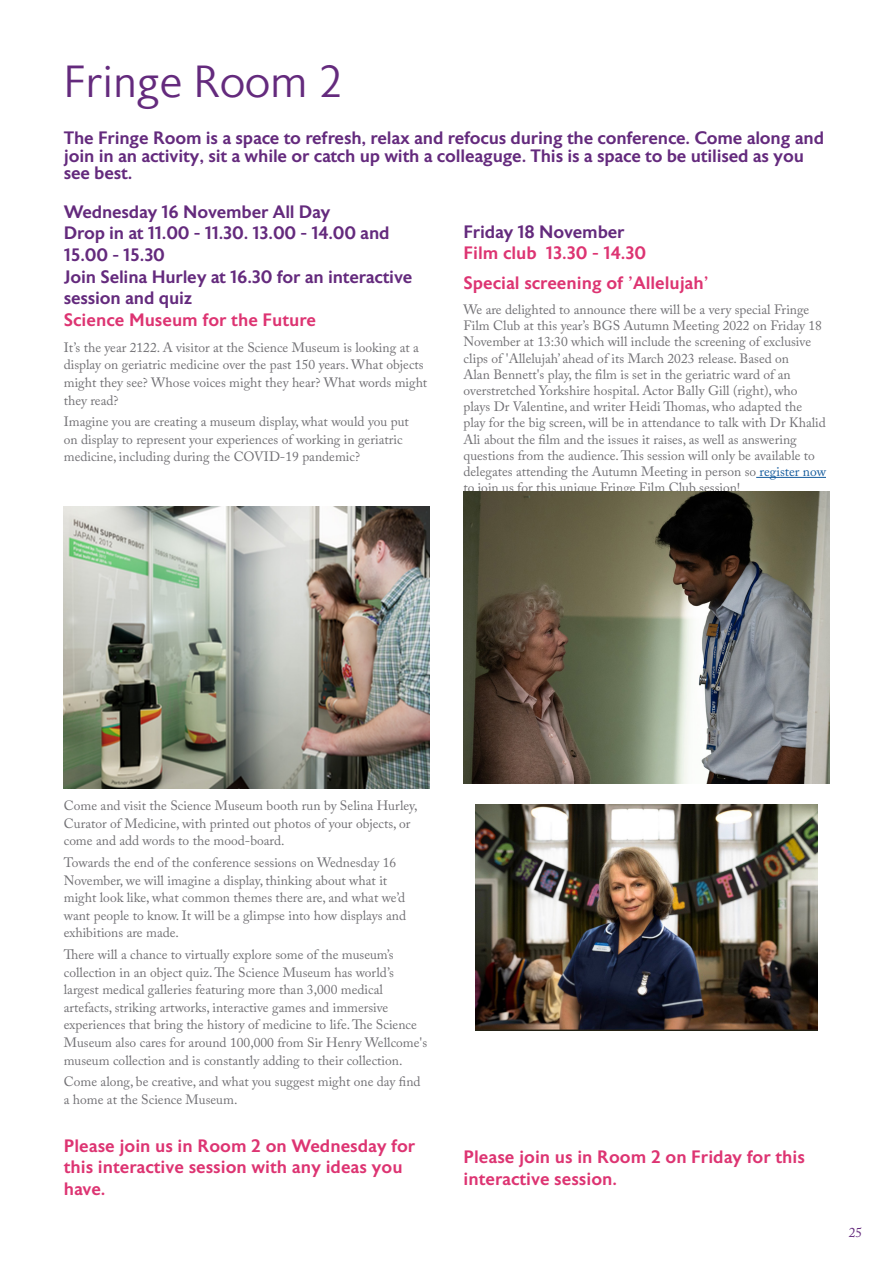
<style>
.page{position:relative;width:893px;height:1263px;background:#fff}
.page>*{position:absolute;margin:0;border:0;box-sizing:border-box;transform-origin:0 0}
.Main_Heading_30pt_pu{font:300 45px "Astoria Sans";letter-spacing:-.01em;color:#642a7d}
.Programme_headers__s{font:500 18px/21.6px "Astoria Sans";letter-spacing:-.01em;color:#642a7d}
.sub_heading_pink{font:500 18px/21.6px "Astoria Sans";color:#dd3472}
.Main_Heading_30pt_pu-2{font:13.5px/17.5px "Adobe Caslon Pro";color:#717074}
.t1{font:13.5px "Adobe Caslon Pro";color:#642a7d}
.s1{color:#175d9e}
</style>
<div class="page">
<img style="left:64px;top:507px;width:365px;height:281px">
<hr style="left:756px;top:477px;width:70px;height:1px;background:#175d9e">
<img style="left:475px;top:804px;width:342px;height:226px">
<img style="left:463px;top:491px;width:366px;height:292px">
<p class="Main_Heading_30pt_pu" style="left:64px;top:57px;width:280px">Fringe Room 2</p>
<p class="Programme_headers__s" style="left:64px;top:130px;width:762px;line-height:17.5px">The Fringe Room is a space to refresh, relax and refocus during the conference. Come along and join in an activity, sit a while or catch up with a colleaguge. This is a space to be utilised as you see best.</p>
<p class="Programme_headers__s" style="left:64px;top:201px;width:268px">Wednesday 16 November All Day</p>
<p class="Programme_headers__s" style="left:64px;top:223px;width:327px">Drop in at 11.00 - 11.30. 13.00 - 14.00 and<br>15.00 - 15.30</p>
<p class="Programme_headers__s" style="left:64px;top:266px;width:350px">Join Selina Hurley at 16.30 for an interactive session and quiz</p>
<p class="sub_heading_pink" style="left:64px;top:309px;width:254px">Science Museum for the Future</p>
<p class="Main_Heading_30pt_pu-2" style="left:64px;top:338px;width:365px">It’s the year 2122. A visitor at the Science Museum is looking at a display on geriatric medicine over the past 150 years. What objects might they see? Whose voices might they hear? What words might they read?</p>
<p class="Main_Heading_30pt_pu-2" style="left:64px;top:413px;width:347px">Imagine you are creating a museum display, what would you put on display to represent your experiences of working in geriatric medicine, including during the COVID-19 pandemic?</p>
<p class="Programme_headers__s" style="left:463px;top:221px;width:163px">Friday 18 November</p>
<p class="sub_heading_pink" style="left:463px;top:243px;width:184px">Film club 13.30 - 14.30</p>
<p class="sub_heading_pink" style="left:463px;top:273px;width:247px">Special screening of 'Allelujah'</p>
<p class="Main_Heading_30pt_pu-2" style="left:463px;top:301px;width:364px;line-height:16.2px">We are delighted to announce there will be a very special Fringe Film Club at this year’s BGS Autumn Meeting 2022 on Friday 18<br>November at 13:30 which will include the screening of exclusive clips of 'Allelujah’ ahead of its March 2023 release. Based on<br>Alan Bennett's play, the film is set in the geriatric ward of an overstretched Yorkshire hospital. Actor Bally Gill (right), who plays Dr Valentine, and writer Heidi Thomas, who adapted the play for the big screen, will be in attendance to talk with Dr Khalid Ali about the film and the issues it raises, as well as answering questions from the audience. This session will only be available to delegates attending the Autumn Meeting in person so <span class="s1">register now </span>to join us for this unique Fringe Film Club session!</p>
<p class="Main_Heading_30pt_pu-2" style="left:64px;top:797px;width:355px">Come and visit the Science Museum booth run by Selina Hurley,<br>Curator of Medicine, with printed out photos of your objects, or come and add words to the mood-board.</p>
<p class="Main_Heading_30pt_pu-2" style="left:64px;top:854px;width:344px">Towards the end of the conference sessions on Wednesday 16<br>November, we will imagine a display, thinking about what it might look like, what common themes there are, and what we’d want people to know. It will be a glimpse into how displays and exhibitions are made.</p>
<p class="Main_Heading_30pt_pu-2" style="left:64px;top:946px;width:365px">There will a chance to virtually explore some of the museum’s collection in an object quiz. The Science Museum has world’s largest medical galleries featuring more than 3,000 medical artefacts, striking artworks, interactive games and immersive experiences that bring the history of medicine to life. The Science Museum also cares for around 100,000 from Sir Henry Wellcome's museum collection and is constantly adding to their collection.</p>
<p class="Main_Heading_30pt_pu-2" style="left:64px;top:1073px;width:358px">Come along, be creative, and what you suggest might one day find a home at the Science Museum.</p>
<p class="sub_heading_pink" style="left:64px;top:1135px;width:353px">Please join us in Room 2 on Wednesday for this interactive session with any ideas you have.</p>
<p class="sub_heading_pink" style="left:463px;top:1146px;width:343px">Please join us in Room 2 on Friday for this interactive session.</p>
<p class="t1" style="left:849px;top:1225px;width:15px">25</p>
</div>
